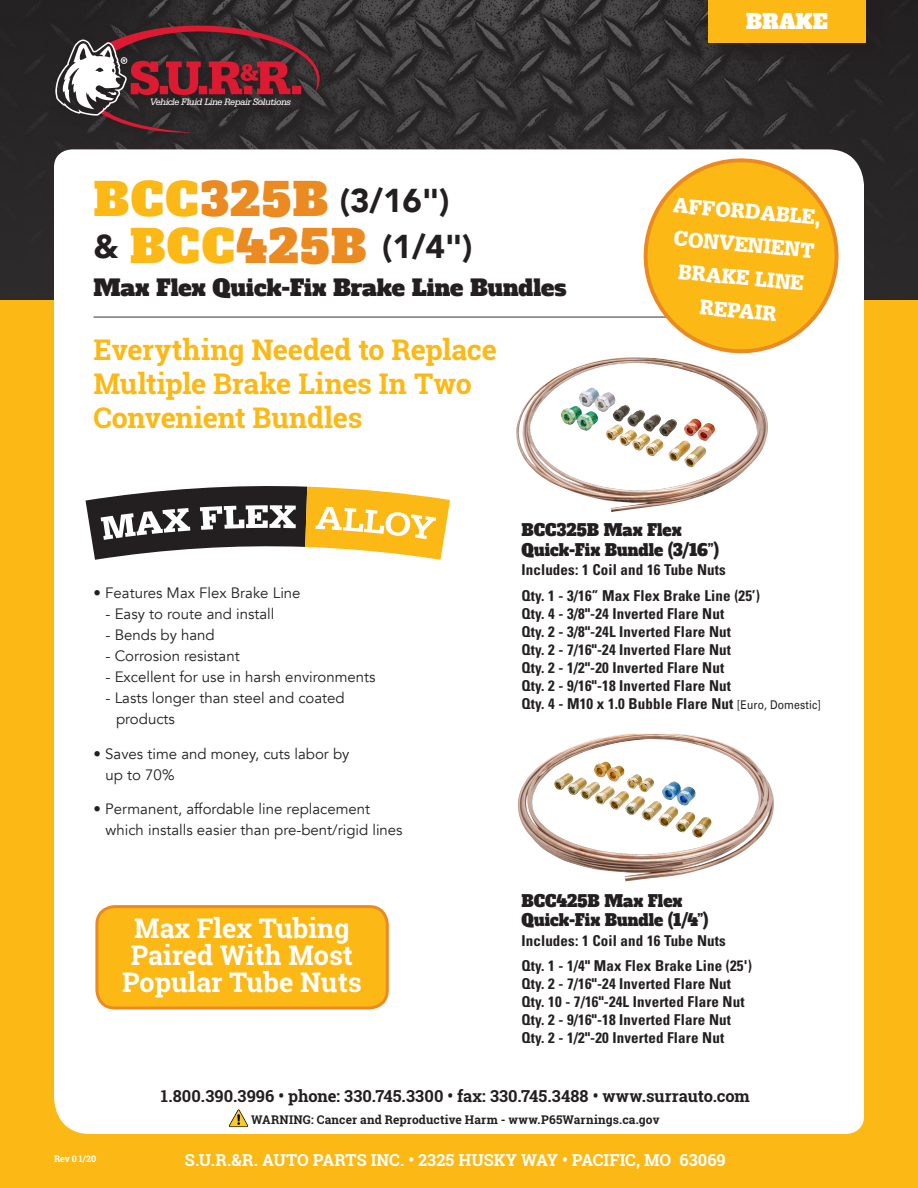
<style>
.page{position:relative;width:918px;height:1188px;background:#fff}
.page>*{position:absolute;margin:0;border:0;box-sizing:border-box;transform-origin:0 0}
.t1{font:900 33px "Avenir";color:#231f20}
.paragraph-head{font:700 28.5px/34.2px "Roboto Slab";letter-spacing:-.01em;color:#fcb814}
.t2{font:700 27px "Roboto Slab";color:#fff}
.t3{font:900 22.5px/33.2px "Serifa";color:#fff;text-align:center;scale:.89 1}
.t4{font:22.5px "Alfa Slab One";color:#231f20}
.t5{font:20.55px "Alfa Slab One";color:#fff}
.t6{font:16.5px "Alfa Slab One";letter-spacing:.005em;color:#231f20;scale:.94 1}
.t7{font:700 16.5px "Roboto Slab";letter-spacing:.005em;color:#231f20}
.t8{font:700 16.5px "Roboto Slab";color:#fff}
.table-condensed{font:700 condensed 15px "Univers LT Std";letter-spacing:.01em;color:#231f20}
.t9{font:15px "Avenir";color:#231f20}
.t10{font:700 12px "Roboto Slab";letter-spacing:.015em;color:#231f20}
.t11{font:italic 9.75px "Serifa";letter-spacing:-.05em;color:#fff}
.t12{font:700 9px "Roboto Slab";color:#fff}
.s1{font-family:"Alfa Slab One";font-weight:400;font-size:45px;color:#fcb814}
.s2{font-family:"Alfa Slab One";font-weight:400;font-size:45px;color:#ec8a22}
.s3{font-family:"Univers";font-weight:400;font-stretch:normal;font-size:12px}
</style>
<div class="page">
<img style="left:0;top:0;width:918px;height:301px">
<div style="left:0;top:301px;width:918px;height:887px;background:#fcb814"></div>
<div style="left:54px;top:149px;width:810px;height:985px;background:#fff"></div>
<hr style="left:94px;top:317px;width:630px;height:1px;background:#363334">
<div style="left:97px;top:907px;width:290px;height:101px;background:#fcb814;border-radius:18px"></div>
<div style="left:95px;top:905px;width:294px;height:104px;border:3px solid #ec8a22;border-radius:18px"></div>
<div style="left:711px;top:0;width:173px;height:61px;background:#231f20"></div>
<div style="left:708px;top:0;width:158px;height:42px;background:#fcb814"></div>
<svg style="left:634px;top:149px;width:214px;height:209px;fill:#fcb814"></svg>
<svg style="left:51px;top:21px;width:282px;height:125px;background:#2d2a2b"></svg>
<svg style="left:55px;top:26px;width:265px;height:107px;background:#5c383d"></svg>
<img style="left:224px;top:1107px;width:27px;height:23px">
<svg style="left:86px;top:484px;width:364px;height:76px"></svg>
<img style="left:516px;top:357px;width:253px;height:155px">
<img style="left:518px;top:734px;width:257px;height:147px">
<p class="t11" style="left:150px;top:97px;width:143px">Vehicle Fluid Line Repair Solutions</p>
<p class="t1" style="left:94px;top:172px;width:358px"><span class="s1">BCC</span><span class="s2">325B</span> (3/16")</p>
<p class="t1" style="left:94px;top:218px;width:380px">&amp; <span class="s1">BCC</span><span class="s2">425B</span> (1/4")</p>
<p class="t4" style="left:94px;top:272px;width:474px">Max Flex Quick-Fix Brake Line Bundles</p>
<p class="paragraph-head" style="left:94px;top:332px;width:405px">Everything Needed to Replace<br>Multiple Brake Lines In Two<br>Convenient Bundles</p>
<p class="t5" style="left:746px;top:8px;width:83px">BRAKE</p>
<p class="t3" style="left:675px;top:188px;width:168px;rotate:5deg">AFFORDABLE,</p>
<p class="t3" style="left:675px;top:221px;width:160px;rotate:5deg">CONVENIENT<br>BRAKE LINE</p>
<p class="t3" style="left:701px;top:290px;width:89px;rotate:5deg">REPAIR</p>
<p class="t9" style="left:94px;top:584px;width:209px">• Features Max Flex Brake Line</p>
<p class="t9" style="left:106px;top:605px;width:170px">- Easy to route and install</p>
<p class="t9" style="left:106px;top:626px;width:111px">- Bends by hand</p>
<p class="t9" style="left:106px;top:647px;width:136px">- Corrosion resistant</p>
<p class="t9" style="left:106px;top:668px;width:272px">- Excellent for use in harsh environments</p>
<p class="t9" style="left:106px;top:689px;width:241px">- Lasts longer than steel and coated</p>
<p class="t9" style="left:116px;top:710px;width:60px">products</p>
<p class="t9" style="left:94px;top:745px;width:257px">• Saves time and money, cuts labor by</p>
<p class="t9" style="left:106px;top:766px;width:70px">up to 70%</p>
<p class="t9" style="left:94px;top:800px;width:278px">• Permanent, affordable line replacement</p>
<p class="t9" style="left:106px;top:821px;width:299px">which installs easier than pre-bent/rigid lines</p>
<p class="t2" style="left:134px;top:910px;width:217px">Max Flex Tubing</p>
<p class="t2" style="left:131px;top:937px;width:224px">Paired With Most</p>
<p class="t2" style="left:122px;top:964px;width:241px">Popular Tube Nuts</p>
<p class="t6" style="left:521px;top:519px;width:172px">BCC325B Max Flex</p>
<p class="t6" style="left:521px;top:539px;width:212px">Quick-Fix Bundle (3/16”)</p>
<p class="table-condensed" style="left:521px;top:561px;width:206px">Includes: 1 Coil and 16 Tube Nuts</p>
<p class="table-condensed" style="left:521px;top:586px;width:240px">Qty. 1 - 3/16” Max Flex Brake Line (25’)</p>
<p class="table-condensed" style="left:521px;top:604px;width:204px">Qty. 4 - 3/8"-24 Inverted Flare Nut</p>
<p class="table-condensed" style="left:521px;top:622px;width:211px">Qty. 2 - 3/8"-24L Inverted Flare Nut</p>
<p class="table-condensed" style="left:521px;top:640px;width:211px">Qty. 2 - 7/16"-24 Inverted Flare Nut</p>
<p class="table-condensed" style="left:521px;top:658px;width:204px">Qty. 2 - 1/2"-20 Inverted Flare Nut</p>
<p class="table-condensed" style="left:521px;top:676px;width:211px">Qty. 2 - 9/16"-18 Inverted Flare Nut</p>
<p class="table-condensed" style="left:521px;top:694px;width:301px">Qty. 4 - M10 x 1.0 Bubble Flare Nut <span class="s3">[Euro, Domestic]</span></p>
<p class="t6" style="left:521px;top:890px;width:173px">BCC425B Max Flex</p>
<p class="t6" style="left:521px;top:909px;width:201px">Quick-Fix Bundle (1/4”)</p>
<p class="table-condensed" style="left:521px;top:931px;width:206px">Includes: 1 Coil and 16 Tube Nuts</p>
<p class="table-condensed" style="left:521px;top:957px;width:232px">Qty. 1 - 1/4" Max Flex Brake Line (25')</p>
<p class="table-condensed" style="left:521px;top:975px;width:211px">Qty. 2 - 7/16"-24 Inverted Flare Nut</p>
<p class="table-condensed" style="left:521px;top:993px;width:225px">Qty. 10 - 7/16"-24L Inverted Flare Nut</p>
<p class="table-condensed" style="left:521px;top:1011px;width:211px">Qty. 2 - 9/16"-18 Inverted Flare Nut</p>
<p class="table-condensed" style="left:521px;top:1029px;width:204px">Qty. 2 - 1/2"-20 Inverted Flare Nut</p>
<p class="t7" style="left:161px;top:1084px;width:591px">1.800.390.3996 • phone: 330.745.3300 • fax: 330.745.3488 • www.surrauto.com</p>
<p class="t12" style="left:54px;top:1153px;width:44px">Rev 0 1/20</p>
<p class="t10" style="left:251px;top:1111px;width:410px">WARNING: Cancer and Reproductive Harm - www.P65Warnings.ca.gov</p>
<p class="t8" style="left:185px;top:1149px;width:542px">S.U.R.&amp;R. AUTO PARTS INC. • 2325 HUSKY WAY • PACIFIC, MO 63069</p>
</div>
